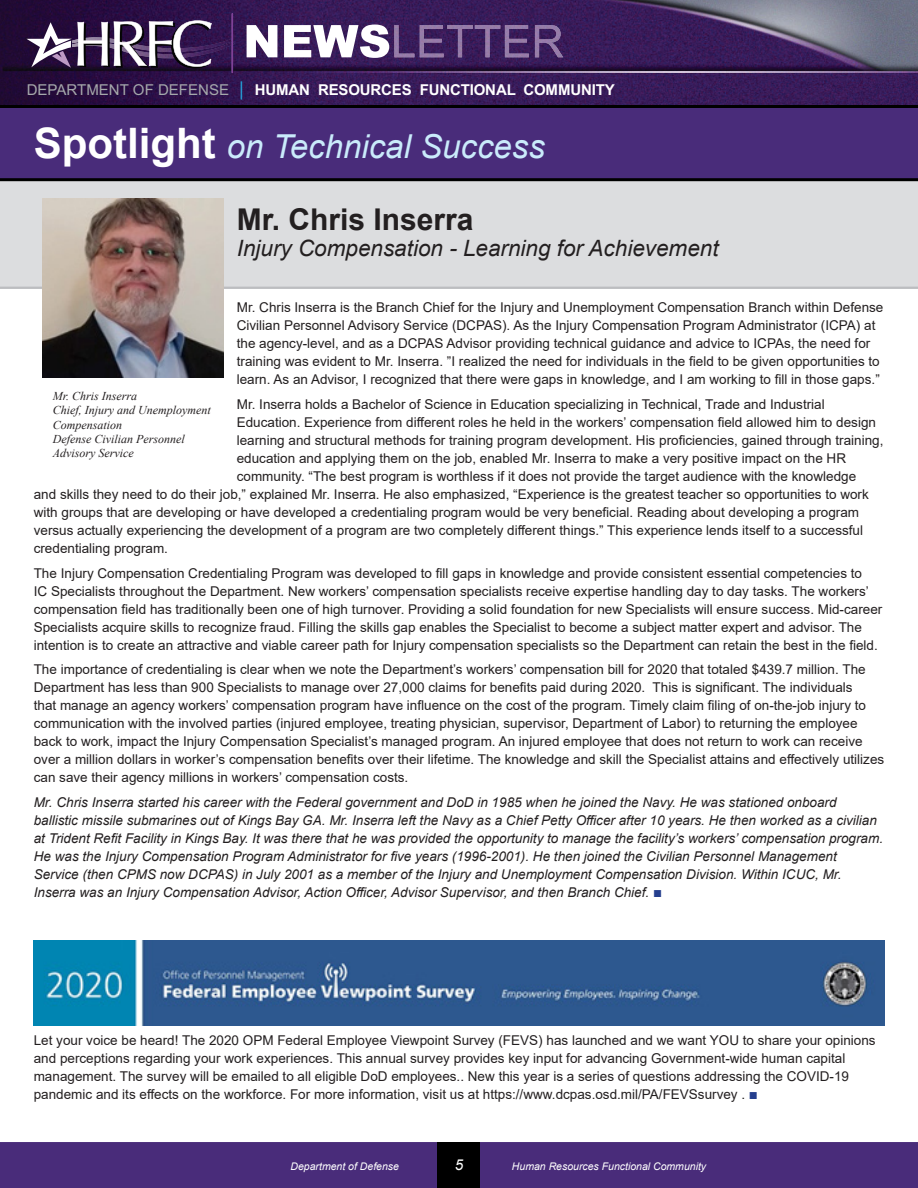
<style>
.page{position:relative;width:918px;height:1188px;background:#fff}
.page>*{position:absolute;margin:0;border:0;box-sizing:border-box;transform-origin:0 0}
.t1{font:italic 33px "Arial";color:#caebfb}
.t2{font:700 30px "Arial";color:#231f20}
.t3{font:italic 22.5px "Arial";color:#231f20}
.t4{font:700 15px "Arial";letter-spacing:-.01em;color:#fff}
.t5{font:italic 15px "Arial";color:#fff}
.Body{font:13.5px/18px "Arial";color:#231f20}
.Body-2{font:italic 13.5px/18px "Arial";color:#231f20}
.t6{font:italic 12px/14.4px "Times New Roman";color:#231f20}
.t7{font:italic 10.5px "Arial";color:#fff}
.s1{font-weight:400;color:#a5a8ab}
.s2{font-weight:400;font-style:italic;color:#24a8e0}
.s3{font-weight:700;font-style:normal;font-size:42px;color:#fff}
.s4{font-family:"Century Gothic";font-style:normal;font-size:15px;color:#253f8e}
.s5{font-family:"Century Gothic";font-size:15px;color:#253f8e}
</style>
<div class="page">
<img style="left:0;top:0;width:918px;height:100px">
<img style="left:394px;top:25px;width:20px;height:32px">
<img style="left:420px;top:25px;width:24px;height:32px">
<img style="left:447px;top:25px;width:26px;height:32px">
<img style="left:475px;top:25px;width:25px;height:32px">
<img style="left:505px;top:25px;width:24px;height:32px">
<img style="left:535px;top:25px;width:28px;height:32px">
<img style="left:72px;top:42px;width:163px;height:16px">
<img style="left:72px;top:37px;width:160px;height:15px">
<div style="left:0;top:1142px;width:918px;height:46px;background:#492c7a"></div>
<div style="left:438px;top:1143px;width:42px;height:45px;background:#000"></div>
<div style="left:0;top:180px;width:918px;height:108px;background:#dcdddf"></div>
<hr style="left:0;top:287px;width:918px;height:2px;background:#bcbdc0">
<div style="left:0;top:100px;width:918px;height:80px;background:#492c7a"></div>
<hr style="left:0;top:178px;width:918px;height:3px;background:#000">
<hr style="left:232px;top:13px;width:1px;height:60px;background:#7f3f97">
<svg style="left:247px;top:25px;width:30px;height:32px"></svg>
<svg style="left:284px;top:25px;width:105px;height:33px"></svg>
<svg style="left:26px;top:22px;width:46px;height:46px"></svg>
<svg style="left:78px;top:20px;width:134px;height:48px"></svg>
<hr style="left:0;top:105px;width:918px;height:3px;background:#000">
<img style="left:42px;top:198px;width:181px;height:180px">
<img style="left:34px;top:941px;width:850px;height:84px">
<p class="t4" style="left:27px;top:80px;width:589px"><span class="s1">DEPARTMENT OF DEFENSE</span> <span class="s2">│</span> HUMAN RESOURCES FUNCTIONAL COMMUNITY</p>
<p class="t1" style="left:34px;top:125px;width:513px"><span class="s3">Spotlight</span> on Technical Success</p>
<p class="t2" style="left:237px;top:199px;width:238px">Mr. Chris Inserra</p>
<p class="t3" style="left:237px;top:233px;width:483px">Injury Compensation - Learning for Achievement</p>
<p class="Body" style="left:237px;top:298px;width:648px">Mr. Chris Inserra is the Branch Chief for the Injury and Unemployment Compensation Branch within Defense Civilian Personnel Advisory Service (DCPAS). As the Injury Compensation Program Administrator (ICPA) at the agency-level, and as a DCPAS Advisor providing technical guidance and advice to ICPAs, the need for training was evident to Mr. Inserra. ”I realized the need for individuals in the field to be given opportunities to learn. As an Advisor, I recognized that there were gaps in knowledge, and I am working to fill in those gaps.”</p>
<p class="Body" style="left:237px;top:395px;width:590px">Mr. Inserra holds a Bachelor of Science in Education specializing in Technical, Trade and Industrial</p>
<p class="Body" style="left:237px;top:413px;width:641px">Education. Experience from different roles he held in the workers’ compensation field allowed him to design</p>
<p class="Body" style="left:237px;top:431px;width:648px">learning and structural methods for training program development. His proficiencies, gained through training,</p>
<p class="Body" style="left:237px;top:449px;width:611px">education and applying them on the job, enabled Mr. Inserra to make a very positive impact on the HR</p>
<p class="Body" style="left:237px;top:467px;width:621px">community. “The best program is worthless if it does not provide the target audience with the knowledge</p>
<p class="Body" style="left:34px;top:485px;width:837px">and skills they need to do their job,” explained Mr. Inserra. He also emphasized, “Experience is the greatest teacher so opportunities to work</p>
<p class="Body" style="left:34px;top:503px;width:827px">with groups that are developing or have developed a credentialing program would be very beneficial. Reading about developing a program</p>
<p class="Body" style="left:34px;top:521px;width:831px">versus actually experiencing the development of a program are two completely different things.” This experience lends itself to a successful</p>
<p class="Body" style="left:34px;top:539px;width:136px">credentialing program.</p>
<p class="Body" style="left:34px;top:564px;width:850px">The Injury Compensation Credentialing Program was developed to fill gaps in knowledge and provide consistent essential competencies to<br>IC Specialists throughout the Department. New workers’ compensation specialists receive expertise handling day to day tasks. The workers’ compensation field has traditionally been one of high turnover. Providing a solid foundation for new Specialists will ensure success. Mid-career Specialists acquire skills to recognize fraud. Filling the skills gap enables the Specialist to become a subject matter expert and advisor. The intention is to create an attractive and viable career path for Injury compensation specialists so the Department can retain the best in the field.</p>
<p class="Body" style="left:34px;top:661px;width:852px">The importance of credentialing is clear when we note the Department’s workers’ compensation bill for 2020 that totaled $439.7 million. The Department has less than 900 Specialists to manage over 27,000 claims for benefits paid during 2020. This is significant. The individuals<br>that manage an agency workers’ compensation program have influence on the cost of the program. Timely claim filing of on-the-job injury to communication with the involved parties (injured employee, treating physician, supervisor, Department of Labor) to returning the employee back to work, impact the Injury Compensation Specialist’s managed program. An injured employee that does not return to work can receive over a million dollars in worker’s compensation benefits over their lifetime. The knowledge and skill the Specialist attains and effectively utilizes can save their agency millions in workers’ compensation costs.</p>
<p class="Body-2" style="left:34px;top:794px;width:851px">Mr. Chris Inserra started his career with the Federal government and DoD in 1985 when he joined the Navy. He was stationed onboard ballistic missile submarines out of Kings Bay GA. Mr. Inserra left the Navy as a Chief Petty Officer after 10 years. He then worked as a civilian at Trident Refit Facility in Kings Bay. It was there that he was provided the opportunity to manage the facility’s workers’ compensation program.<br>He was the Injury Compensation Program Administrator for five years (1996-2001). He then joined the Civilian Personnel Management Service (then CPMS now DCPAS) in July 2001 as a member of the Injury and Unemployment Compensation Division. Within ICUC, Mr.<br>Inserra was an Injury Compensation Advisor, Action Officer, Advisor Supervisor, and then Branch Chief. <span class="s4">■</span></p>
<p class="t6" style="left:53px;top:388px;width:86px">Mr. Chris Inserra</p>
<p class="t6" style="left:53px;top:403px;width:159px">Chief, Injury and Unemployment<br>Compensation</p>
<p class="t6" style="left:53px;top:432px;width:133px">Defense Civilian Personnel<br>Advisory Service</p>
<p class="Body" style="left:34px;top:1031px;width:843px">Let your voice be heard! The 2020 OPM Federal Employee Viewpoint Survey (FEVS) has launched and we want YOU to share your opinions and perceptions regarding your work experiences. This annual survey provides key input for advancing Government-wide human capital management. The survey will be emailed to all eligible DoD employees.. New this year is a series of questions addressing the COVID-19 pandemic and its effects on the workforce. For more information, visit us at https://www.dcpas.osd.mil/PA/FEVSsurvey . <span class="s5">■</span></p>
<p class="t7" style="left:291px;top:1159px;width:110px">Department of Defense</p>
<p class="t5" style="left:455px;top:1155px;width:10px">5</p>
<p class="t7" style="left:512px;top:1159px;width:196px">Human Resources Functional Community</p>
</div>
